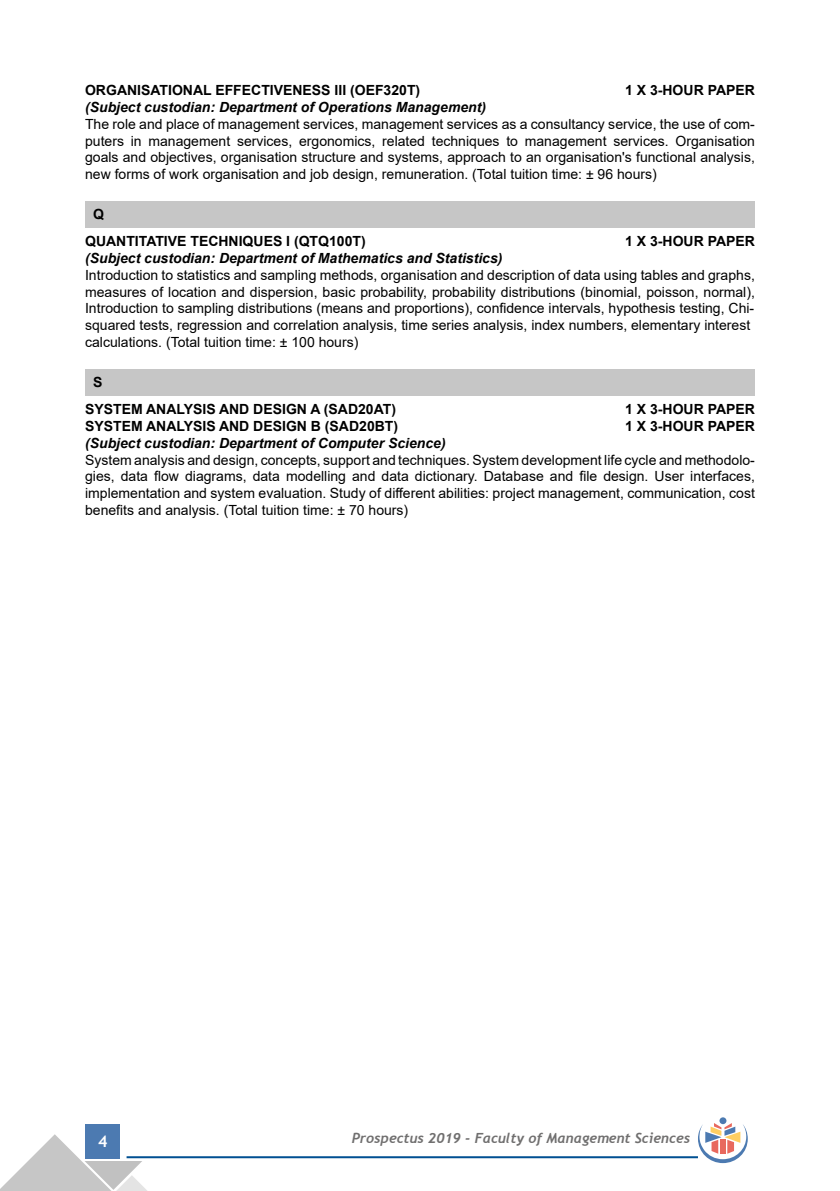
<style>
.page{position:relative;width:840px;height:1191px;background:#fff}
.page>*{position:absolute;margin:0;border:0;box-sizing:border-box;transform-origin:0 0}
.t1{font:700 16px "Trebuchet MS";color:#fff}
.t2{font:14px/16.8px "Arial";color:#000;text-align:justify}
.t3{font:700 14px/26.8px "Arial";color:#000}
.t4{font:italic 700 14px "Arial";color:#000}
.t5{font:italic 700 14px "Trebuchet";color:#706f6f}
</style>
<div class="page">
<div style="left:86px;top:1124px;width:34px;height:34px;background:#4c7ab1"></div>
<hr style="left:126px;top:1156px;width:571px;height:2px;background:#005092">
<svg style="left:0;top:1134px;width:148px;height:57px"></svg>
<div style="left:719px;top:1117px;width:7px;height:7px;background:#4c7ab1;border-radius:50%"></div>
<svg style="left:697px;top:1123px;width:50px;height:40px"></svg>
<div style="left:85px;top:201px;width:669px;height:26px;background:#c6c6c6"></div>
<div style="left:85px;top:369px;width:669px;height:26px;background:#c6c6c6"></div>
<p class="t3" style="left:85px;top:77px;width:336px">ORGANISATIONAL EFFECTIVENESS III (OEF320T)</p>
<p class="t3" style="left:624px;top:77px;width:131px">1 X 3-HOUR PAPER</p>
<p class="t4" style="left:85px;top:98px;width:402px">(Subject custodian: Department of Operations Management)</p>
<p class="t2" style="left:85px;top:115px;width:671px">The role and place of management services, management services as a consultancy service, the use of com&shy;puters in management services, ergonomics, related techniques to management services. Organisation goals and objectives, organisation structure and systems, approach to an organisation's functional analysis, new forms of work organisation and job design, remuneration. (Total tuition time: ± 96 hours)</p>
<p class="t3" style="left:85px;top:201px;width:282px;text-indent:8px">Q<br>QUANTITATIVE TECHNIQUES I (QTQ100T)</p>
<p class="t3" style="left:624px;top:228px;width:131px">1 X 3-HOUR PAPER</p>
<p class="t4" style="left:85px;top:249px;width:418px">(Subject custodian: Department of Mathematics and Statistics)</p>
<p class="t2" style="left:85px;top:266px;width:671px;text-align:left">Introduction to statistics and sampling methods, organisation and description of data using tables and graphs, measures of location and dispersion, basic probability, probability distributions (binomial, poisson, normal), Introduction to sampling distributions (means and proportions), confidence intervals, hypothesis testing, Chi&shy;squared tests, regression and correlation analysis, time series analysis, index numbers, elementary interest calculations. (Total tuition time: ± 100 hours)</p>
<p class="t3" style="left:85px;top:369px;width:312px;text-indent:8px">S<br>SYSTEM ANALYSIS AND DESIGN A (SAD20AT)</p>
<p class="t3" style="left:624px;top:396px;width:131px">1 X 3-HOUR PAPER</p>
<p class="t3" style="left:85px;top:413px;width:314px">SYSTEM ANALYSIS AND DESIGN B (SAD20BT)</p>
<p class="t3" style="left:624px;top:413px;width:131px">1 X 3-HOUR PAPER</p>
<p class="t4" style="left:85px;top:433px;width:362px">(Subject custodian: Department of Computer Science)</p>
<p class="t2" style="left:85px;top:451px;width:671px">System analysis and design, concepts, support and techniques. System development life cycle and methodolo&shy;gies, data flow diagrams, data modelling and data dictionary. Database and file design. User interfaces, implementation and system evaluation. Study of different abilities: project management, communication, cost benefits and analysis. (Total tuition time: ± 70 hours)</p>
<p class="t1" style="left:98px;top:1131px;width:11px">4</p>
<p class="t5" style="left:351px;top:1129px;width:340px">Prospectus 2019 - Faculty of Management Sciences</p>
</div>
